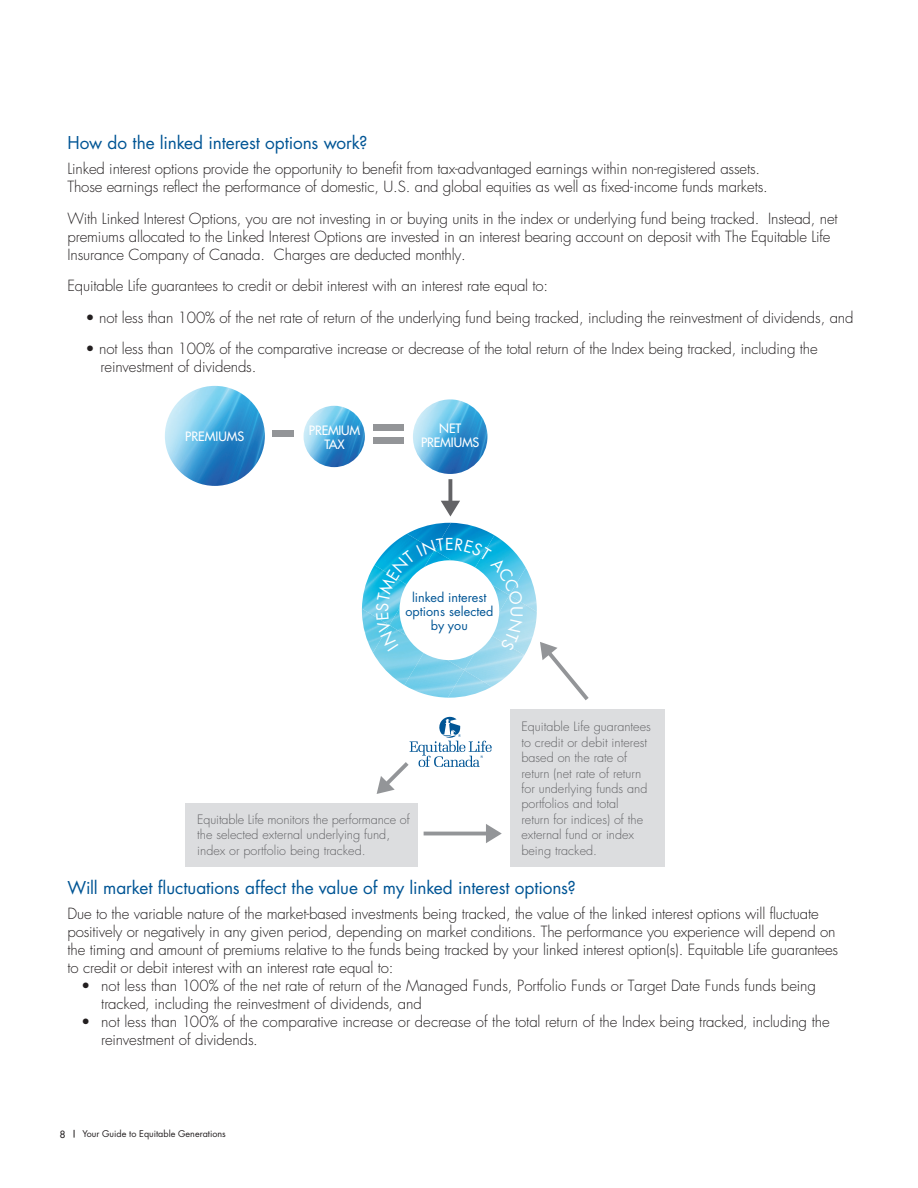
<style>
.page{position:relative;width:918px;height:1188px;background:#fff}
.page>*{position:absolute;margin:0;border:0;box-sizing:border-box;transform-origin:0 0}
.t1{font:17.25px "Futura Std";letter-spacing:-.005em;color:#005595}
.t2{font:16.05px "Futura Std";color:#fff}
.t3{font:300 15px/18px "Futura Std";letter-spacing:-.01em;color:#231f20}
.t4{font:300 12.6px/15.5px "Futura Std";color:#636366}
.t5{font:12.6px/14px "Futura Std";letter-spacing:.005em;color:#005595;text-align:center}
.t6{font:500 12.6px/14px "Futura Std";letter-spacing:-.01em;color:#fff;text-align:center}
.t7{font:500 9.75px "Futura Std";color:#231f20}
.t8{font:9px "Futura Std";color:#231f20}
</style>
<div class="page">
<img style="left:165px;top:386px;width:100px;height:100px;border-radius:50px">
<img style="left:304px;top:406px;width:61px;height:61px;border-radius:31px">
<img style="left:413px;top:399px;width:74px;height:75px;border-radius:37px">
<img style="left:363px;top:625px;width:10px;height:28px">
<img style="left:362px;top:565px;width:14px;height:60px">
<img style="left:407px;top:524px;width:27px;height:14px">
<img style="left:373px;top:625px;width:51px;height:60px">
<img style="left:434px;top:523px;width:60px;height:38px">
<img style="left:404px;top:653px;width:44px;height:45px">
<img style="left:447px;top:653px;width:17px;height:17px">
<img style="left:475px;top:537px;width:51px;height:31px">
<img style="left:448px;top:670px;width:43px;height:28px">
<img style="left:464px;top:651px;width:51px;height:36px">
<img style="left:492px;top:612px;width:45px;height:43px">
<img style="left:523px;top:568px;width:14px;height:44px">
<div style="left:510px;top:709px;width:154px;height:158px;background:#dcdddf"></div>
<div style="left:186px;top:803px;width:232px;height:63px;background:#dcdddf"></div>
<svg style="left:424px;top:824px;width:78px;height:19px"></svg>
<svg style="left:540px;top:642px;width:49px;height:58px"></svg>
<svg style="left:377px;top:716px;width:115px;height:78px"></svg>
<div style="left:272px;top:430px;width:22px;height:7px;background:#939598"></div>
<div style="left:373px;top:424px;width:31px;height:7px;background:#939598"></div>
<div style="left:373px;top:437px;width:31px;height:7px;background:#939598"></div>
<svg style="left:441px;top:479px;width:19px;height:38px"></svg>
<svg style="left:376px;top:538px;width:69px;height:113px"></svg>
<svg style="left:455px;top:538px;width:68px;height:113px"></svg>
<p class="t1" style="left:68px;top:132px;width:302px">How do the linked interest options work?</p>
<p class="t3" style="left:68px;top:160px;width:702px">Linked interest options provide the opportunity to benefit from tax-advantaged earnings within non-registered assets.<br>Those earnings reflect the performance of domestic, U.S. and global equities as well as fixed-income funds markets.</p>
<p class="t3" style="left:68px;top:210px;width:772px">With Linked Interest Options, you are not investing in or buying units in the index or underlying fund being tracked. Instead, net premiums allocated to the Linked Interest Options are invested in an interest bearing account on deposit with The Equitable Life<br>Insurance Company of Canada. Charges are deducted monthly.</p>
<p class="t3" style="left:68px;top:277px;width:482px">Equitable Life guarantees to credit or debit interest with an interest rate equal to:</p>
<p class="t3" style="left:86px;top:309px;width:770px">• not less than 100% of the net rate of return of the underlying fund being tracked, including the reinvestment of dividends, and</p>
<p class="t3" style="left:100px;top:340px;width:719px;text-indent:-15px">• not less than 100% of the comparative increase or decrease of the total return of the Index being tracked, including the reinvestment of dividends.</p>
<p class="t6" style="left:185px;top:429px;width:61px">PREMIUMS</p>
<p class="t6" style="left:309px;top:424px;width:53px">PREMIUM<br>TAX</p>
<p class="t6" style="left:421px;top:421px;width:60px">NET<br>PREMIUMS</p>
<p class="t2" style="left:445px;top:534px;width:10px">E</p>
<p class="t5" style="left:405px;top:590px;width:90px">linked interest options selected by you</p>
<p class="t4" style="left:197px;top:812px;width:214px">Equitable Life monitors the performance of the selected external underlying fund, index or portfolio being tracked.</p>
<p class="t4" style="left:521px;top:719px;width:131px">Equitable Life guarantees to credit or debit interest based on the rate of return (net rate of return for underlying funds and portfolios and total<br>return for indices) of the external fund or index being tracked.</p>
<p class="t1" style="left:68px;top:877px;width:510px">Will market fluctuations affect the value of my linked interest options?</p>
<p class="t3" style="left:68px;top:905px;width:772px">Due to the variable nature of the market-based investments being tracked, the value of the linked interest options will fluctuate positively or negatively in any given period, depending on market conditions. The performance you experience will depend on the timing and amount of premiums relative to the funds being tracked by your linked interest option(s). Equitable Life guarantees to credit or debit interest with an interest rate equal to:</p>
<p class="t3" style="left:101px;top:977px;width:716px;text-indent:-20px">• not less than 100% of the net rate of return of the Managed Funds, Portfolio Funds or Target Date Funds funds being tracked, including the reinvestment of dividends, and</p>
<p class="t3" style="left:101px;top:1013px;width:730px;text-indent:-20px">• not less than 100% of the comparative increase or decrease of the total return of the Index being tracked, including the reinvestment of dividends.</p>
<p class="t7" style="left:60px;top:1128px;width:7px">8</p>
<p class="t8" style="left:82px;top:1128px;width:145px">Your Guide to Equitable Generations</p>
</div>
